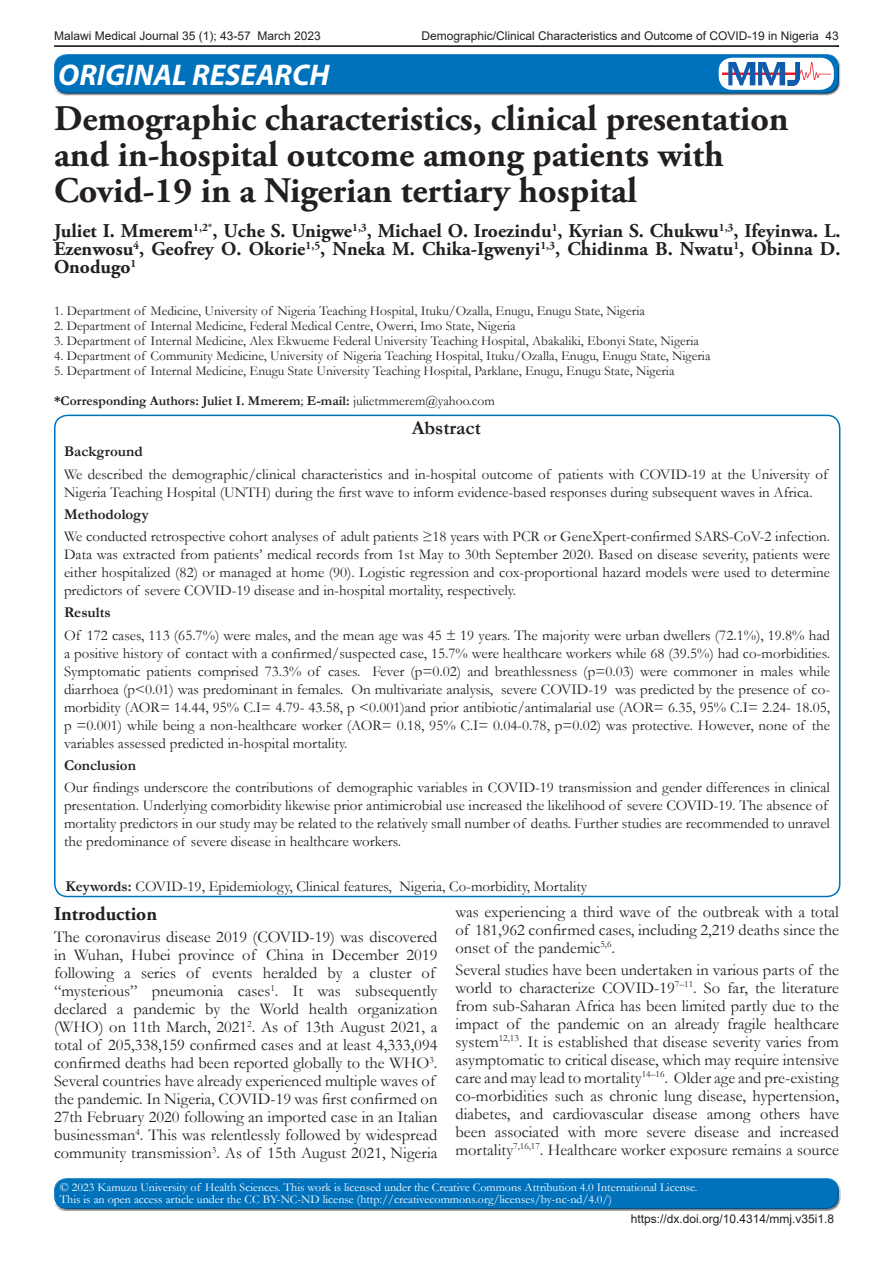
<style>
.page{position:relative;width:893px;height:1263px;background:#fff}
.page>*{position:absolute;margin:0;border:0;box-sizing:border-box;transform-origin:0 0}
.t1{font:700 36px/36px "Adobe Garamond Pro";color:#231f20}
.t2{font:italic 700 30px "Myriad Pro";color:#fff}
.MMJ_Author_Name{font:700 19.5px/18px "Adobe Garamond Pro";color:#231f20;text-align:justify}
.MMJ_Heading_1{font:700 19.5px "Adobe Garamond Pro";color:#231f20}
.MMJ_Main_Abstract_He{font:700 19.5px "Garamond";color:#231f20}
.MMJ_Body_Text{font:16.5px/18px "Garamond";color:#231f20;text-align:justify}
.MMJ_Body_Text-2{font:15px/18px "Garamond";color:#231f20}
.MMJ_Body_Text-3{font:700 15px "Garamond";color:#231f20}
.MMJ_Author_Instituti{font:13.5px "Garamond";color:#231f20}
.MMJ_Author_Instituti-2{font:700 13.5px "Garamond";color:#231f20}
.t3{font:12px/12px "Garamond";color:#fff}
.MMJ_Article_heading{font:12px "Arial";color:#231f20}
.s1{font-weight:400}
.s2{font-weight:700}
</style>
<div class="page">
<hr style="left:53px;top:45px;width:787px;height:4px;background:#231f20;opacity:.75">
<div style="left:52px;top:1176px;width:789px;height:28px;background:#fff;opacity:.75"></div>
<div style="left:52px;top:1181px;width:789px;height:30px;background:#231f20;opacity:.75"></div>
<div style="left:52px;top:52px;width:788px;height:39px;background:#fff;opacity:.75"></div>
<div style="left:52px;top:59px;width:788px;height:36px;background:#231f20;opacity:.75"></div>
<div style="left:719px;top:58px;width:115px;height:32px;background:#fff;border-radius:13px"></div>
<img style="left:722px;top:62px;width:108px;height:23px">
<p class="MMJ_Article_heading" style="left:54px;top:28px;width:268px">Malawi Medical Journal 35 (1); 43-57 March 2023</p>
<p class="MMJ_Article_heading" style="left:421px;top:28px;width:419px">Demographic/Clinical Characteristics and Outcome of COVID-19 in Nigeria 43</p>
<h2 class="t2" style="left:58px;top:55px;width:273px">ORIGINAL RESEARCH</h2>
<p class="t1" style="left:54px;top:102px;width:736px">Demographic characteristics, clinical presentation and in-hospital outcome among patients with<br>Covid-19 in a Nigerian tertiary hospital</p>
<p class="MMJ_Author_Name" style="left:54px;top:223px;width:788px">Juliet I. Mmerem<sup>1,2*</sup>, Uche S. Unigwe<sup>1,3</sup>, Michael O. Iroezindu<sup>1</sup>, Kyrian S. Chukwu<sup>1,3</sup>, Ifeyinwa. L.<br>Ezenwosu<sup>4</sup>, Geofrey O. Okorie<sup>1,5</sup>, Nneka M. Chika-Igwenyi<sup>1,3</sup>, Chidinma B. Nwatu<sup>1</sup>, Obinna D.<br>Onodugo<sup>1</sup></p>
<p class="MMJ_Author_Instituti" style="left:54px;top:302px;width:592px">1. Department of Medicine, University of Nigeria Teaching Hospital, Ituku/Ozalla, Enugu, Enugu State, Nigeria</p>
<p class="MMJ_Author_Instituti" style="left:54px;top:317px;width:463px">2. Department of Internal Medicine, Federal Medical Centre, Owerri, Imo State, Nigeria</p>
<p class="MMJ_Author_Instituti" style="left:54px;top:332px;width:646px">3. Department of Internal Medicine, Alex Ekwueme Federal University Teaching Hospital, Abakaliki, Ebonyi State, Nigeria</p>
<p class="MMJ_Author_Instituti" style="left:54px;top:347px;width:658px">4. Department of Community Medicine, University of Nigeria Teaching Hospital, Ituku/Ozalla, Enugu, Enugu State, Nigeria</p>
<p class="MMJ_Author_Instituti" style="left:54px;top:362px;width:622px">5. Department of Internal Medicine, Enugu State University Teaching Hospital, Parklane, Enugu, Enugu State, Nigeria</p>
<p class="MMJ_Author_Instituti-2" style="left:54px;top:392px;width:442px">*Corresponding Authors: Juliet I. Mmerem<span class="s1">;</span> E-mail: <span class="s1">julietmmerem@yahoo.com</span></p>
<p class="MMJ_Main_Abstract_He" style="left:412px;top:415px;width:71px">Abstract</p>
<p class="MMJ_Body_Text-3" style="left:64px;top:441px;width:80px">Background</p>
<p class="MMJ_Body_Text-2" style="left:64px;top:464px;width:766px">We described the demographic/clinical characteristics and in-hospital outcome of patients with COVID-19 at the University of<br>Nigeria Teaching Hospital (UNTH) during the first wave to inform evidence-based responses during subsequent waves in Africa.</p>
<p class="MMJ_Body_Text-3" style="left:64px;top:504px;width:86px">Methodology</p>
<p class="MMJ_Body_Text-2" style="left:64px;top:527px;width:768px;text-align:justify">We conducted retrospective cohort analyses of adult patients ≥18 years with PCR or GeneXpert-confirmed SARS-CoV-2 infection.<br>Data was extracted from patients’ medical records from 1st May to 30th September 2020. Based on disease severity, patients were either hospitalized (82) or managed at home (90). Logistic regression and cox-proportional hazard models were used to determine predictors of severe COVID-19 disease and in-hospital mortality, respectively.</p>
<p class="MMJ_Body_Text-3" style="left:64px;top:602px;width:48px">Results</p>
<p class="MMJ_Body_Text-2" style="left:64px;top:625px;width:768px;text-align:justify">Of 172 cases, 113 (65.7%) were males, and the mean age was 45 ± 19 years. The majority were urban dwellers (72.1%), 19.8% had a positive history of contact with a confirmed/suspected case, 15.7% were healthcare workers while 68 (39.5%) had co-morbidities.<br>Symptomatic patients comprised 73.3% of cases. Fever (p=0.02) and breathlessness (p=0.03) were commoner in males while diarrhoea (p&lt;0.01) was predominant in females. On multivariate analysis, severe COVID-19 was predicted by the presence of co&shy;morbidity (AOR= 14.44, 95% C.I= 4.79- 43.58, p &lt;0.001)and prior antibiotic/antimalarial use (AOR= 6.35, 95% C.I= 2.24- 18.05, p =0.001) while being a non-healthcare worker (AOR= 0.18, 95% C.I= 0.04-0.78, p=0.02) was protective. However, none of the variables assessed predicted in-hospital mortality.</p>
<p class="MMJ_Body_Text-3" style="left:64px;top:755px;width:74px">Conclusion</p>
<p class="MMJ_Body_Text-2" style="left:64px;top:778px;width:768px">Our findings underscore the contributions of demographic variables in COVID-19 transmission and gender differences in clinical presentation. Underlying comorbidity likewise prior antimicrobial use increased the likelihood of severe COVID-19. The absence of mortality predictors in our study may be related to the relatively small number of deaths. Further studies are recommended to unravel the predominance of severe disease in healthcare workers.</p>
<p class="MMJ_Body_Text-2" style="left:66px;top:876px;width:523px"><span class="s2">Keywords:</span> COVID-19, Epidemiology, Clinical features, Nigeria, Co-morbidity, Mortality</p>
<p class="MMJ_Heading_1" style="left:54px;top:902px;width:105px">Introduction</p>
<p class="MMJ_Body_Text" style="left:54px;top:927px;width:385px;text-align:left">The coronavirus disease 2019 (COVID-19) was discovered in Wuhan, Hubei province of China in December 2019 following a series of events heralded by a cluster of “mysterious” pneumonia cases<sup>1</sup>. It was subsequently declared a pandemic by the World health organization (WHO) on 11th March, 2021<sup>2</sup>. As of 13th August 2021, a total of 205,338,159 confirmed cases and at least 4,333,094 confirmed deaths had been reported globally to the WHO<sup>3</sup>.<br>Several countries have already experienced multiple waves of the pandemic. In Nigeria, COVID-19 was first confirmed on 27th February 2020 following an imported case in an Italian businessman<sup>4</sup>. This was relentlessly followed by widespread community transmission<sup>3</sup>. As of 15th August 2021, Nigeria</p>
<p class="MMJ_Body_Text" style="left:455px;top:902px;width:385px">was experiencing a third wave of the outbreak with a total of 181,962 confirmed cases, including 2,219 deaths since the onset of the pandemic<sup>5,6</sup>.</p>
<p class="MMJ_Body_Text" style="left:455px;top:960px;width:385px">Several studies have been undertaken in various parts of the world to characterize COVID-19<sup>7–11</sup>. So far, the literature from sub-Saharan Africa has been limited partly due to the impact of the pandemic on an already fragile healthcare system<sup>12,13</sup>. It is established that disease severity varies from asymptomatic to critical disease, which may require intensive care and may lead to mortality<sup>14–16</sup>. Older age and pre-existing co-morbidities such as chronic lung disease, hypertension, diabetes, and cardiovascular disease among others have been associated with more severe disease and increased mortality<sup>7,16,17</sup>. Healthcare worker exposure remains a source</p>
<p class="t3" style="left:60px;top:1181px;width:639px">© 2023 Kamuzu University of Health Sciences. This work is licensed under the Creative Commons Attribution 4.0 International License.<br>This is an open access article under the CC BY-NC-ND license (http://creativecommons.org/licenses/by-nc-nd/4.0/)</p>
<p class="MMJ_Article_heading" style="left:631px;top:1210px;width:205px">https://dx.doi.org/10.4314/mmj.v35i1.8</p>
</div>
